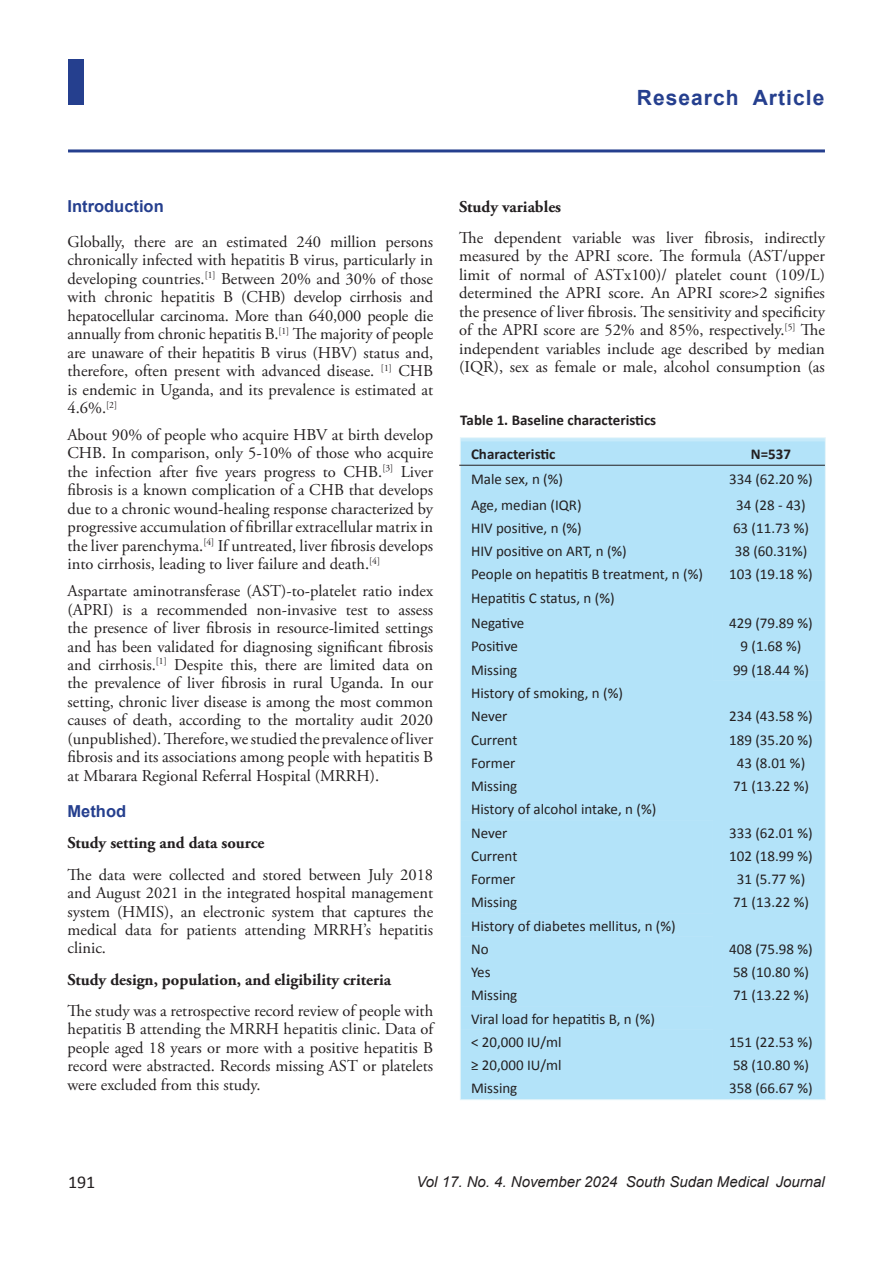
<style>
.page{position:relative;width:893px;height:1263px;background:#fff}
.page>*{position:absolute;margin:0;border:0;box-sizing:border-box;transform-origin:0 0}
.Sidebar{font:700 21px "Arial";letter-spacing:.05em;color:#253f8e}
.t1{font:18px "Calibri";color:#231f20}
.t2{font:16.5px/18.5px "Adobe Garamond Pro";color:#231f20;text-align:justify}
.t3{font:700 16.5px "Adobe Garamond Pro";color:#231f20}
.t4{font:700 16.5px "Arial";color:#253f8e}
.t5{font:15px "Calibri";color:#231f20}
.t6{font:700 15px "Calibri";color:#231f20}
.t7{font:italic 15px "Arial";color:#231f20}
</style>
<div class="page">
<div style="left:68px;top:60px;width:16px;height:45px;background:#253f8e"></div>
<hr style="left:68px;top:149px;width:757px;height:3px;background:#253f8e">
<div style="left:462px;top:441px;width:362px;height:657px;background:#b3e3f9"></div>
<div style="left:713px;top:611px;width:111px;height:70px;background:#b3e3f9"></div>
<div style="left:462px;top:820px;width:251px;height:93px;background:#b3e3f9"></div>
<div style="left:462px;top:936px;width:251px;height:70px;background:#b3e3f9"></div>
<div style="left:462px;top:1029px;width:251px;height:69px;background:#b3e3f9"></div>
<hr style="left:459px;top:465px;width:366px;height:1px;background:#231f20">
<p class="Sidebar" style="left:637px;top:84px;width:189px">Research Article</p>
<p class="t4" style="left:68px;top:195px;width:98px">Introduction</p>
<p class="t2" style="left:68px;top:233px;width:367px">Globally, there are an estimated 240 million persons chronically infected with hepatitis B virus, particularly in developing countries.<sup>[1]</sup> Between 20% and 30% of those with chronic hepatitis B (CHB) develop cirrhosis and hepatocellular carcinoma. More than 640,000 people die annually from chronic hepatitis B.<sup>[1]</sup> The majority of people are unaware of their hepatitis B virus (HBV) status and, therefore, often present with advanced disease. <sup>[1]</sup> CHB is endemic in Uganda, and its prevalence is estimated at 4.6%.<sup>[2]</sup></p>
<p class="t2" style="left:68px;top:426px;width:367px">About 90% of people who acquire HBV at birth develop CHB. In comparison, only 5-10% of those who acquire the infection after five years progress to CHB.<sup>[3]</sup> Liver fibrosis is a known complication of a CHB that develops due to a chronic wound-healing response characterized by progressive accumulation of fibrillar extracellular matrix in the liver parenchyma.<sup>[4]</sup> If untreated, liver fibrosis develops into cirrhosis, leading to liver failure and death.<sup>[4]</sup></p>
<p class="t2" style="left:68px;top:582px;width:367px">Aspartate aminotransferase (AST)-to-platelet ratio index (APRI) is a recommended non-invasive test to assess the presence of liver fibrosis in resource-limited settings and has been validated for diagnosing significant fibrosis and cirrhosis.<sup>[1]</sup> Despite this, there are limited data on the prevalence of liver fibrosis in rural Uganda. In our setting, chronic liver disease is among the most common causes of death, according to the mortality audit 2020 (unpublished). Therefore, we studied the prevalence of liver fibrosis and its associations among people with hepatitis B at Mbarara Regional Referral Hospital (MRRH).</p>
<p class="t4" style="left:68px;top:800px;width:60px">Method</p>
<p class="t3" style="left:68px;top:833px;width:199px">Study setting and data source</p>
<p class="t2" style="left:68px;top:866px;width:367px">The data were collected and stored between July 2018 and August 2021 in the integrated hospital management system (HMIS), an electronic system that captures the medical data for patients attending MRRH’s hepatitis clinic.</p>
<p class="t3" style="left:68px;top:970px;width:325px">Study design, population, and eligibility criteria</p>
<p class="t2" style="left:68px;top:1002px;width:367px">The study was a retrospective record review of people with hepatitis B attending the MRRH hepatitis clinic. Data of people aged 18 years or more with a positive hepatitis B record were abstracted. Records missing AST or platelets were excluded from this study.</p>
<p class="t3" style="left:459px;top:197px;width:103px">Study variables</p>
<p class="t2" style="left:459px;top:229px;width:367px">The dependent variable was liver fibrosis, indirectly measured by the APRI score. The formula (AST/upper limit of normal of ASTx100)/ platelet count (109/L) determined the APRI score. An APRI score&gt;2 signifies the presence of liver fibrosis. The sensitivity and specificity of the APRI score are 52% and 85%, respectively.<sup>[5]</sup> The independent variables include age described by median (IQR), sex as female or male, alcohol consumption (as</p>
<p class="t6" style="left:460px;top:409px;width:197px">Table 1. Baseline characteristics</p>
<p class="t6" style="left:471px;top:443px;width:86px">Characteristic</p>
<p class="t6" style="left:751px;top:443px;width:42px">N=537</p>
<p class="t5" style="left:471px;top:469px;width:94px">Male sex, n (%)</p>
<p class="t5" style="left:729px;top:469px;width:85px">334 (62.20 %)</p>
<p class="t5" style="left:471px;top:494px;width:112px">Age, median (IQR)</p>
<p class="t5" style="left:736px;top:494px;width:71px">34 (28 - 43)</p>
<p class="t5" style="left:471px;top:518px;width:112px">HIV positive, n (%)</p>
<p class="t5" style="left:733px;top:518px;width:78px">63 (11.73 %)</p>
<p class="t5" style="left:471px;top:541px;width:157px">HIV positive on ART, n (%)</p>
<p class="t5" style="left:735px;top:541px;width:74px">38 (60.31%)</p>
<p class="t5" style="left:471px;top:564px;width:233px">People on hepatitis B treatment, n (%)</p>
<p class="t5" style="left:729px;top:564px;width:85px">103 (19.18 %)</p>
<p class="t5" style="left:471px;top:587px;width:145px">Hepatitis C status, n (%)</p>
<p class="t5" style="left:471px;top:613px;width:55px">Negative</p>
<p class="t5" style="left:729px;top:613px;width:85px">429 (79.89 %)</p>
<p class="t5" style="left:471px;top:636px;width:49px">Positive</p>
<p class="t5" style="left:741px;top:636px;width:62px">9 (1.68 %)</p>
<p class="t5" style="left:471px;top:659px;width:48px">Missing</p>
<p class="t5" style="left:733px;top:659px;width:78px">99 (18.44 %)</p>
<p class="t5" style="left:471px;top:683px;width:153px">History of smoking, n (%)</p>
<p class="t5" style="left:471px;top:706px;width:38px">Never</p>
<p class="t5" style="left:729px;top:706px;width:85px">234 (43.58 %)</p>
<p class="t5" style="left:471px;top:729px;width:48px">Current</p>
<p class="t5" style="left:729px;top:729px;width:85px">189 (35.20 %)</p>
<p class="t5" style="left:471px;top:752px;width:46px">Former</p>
<p class="t5" style="left:737px;top:752px;width:70px">43 (8.01 %)</p>
<p class="t5" style="left:471px;top:776px;width:48px">Missing</p>
<p class="t5" style="left:733px;top:776px;width:78px">71 (13.22 %)</p>
<p class="t5" style="left:471px;top:799px;width:187px">History of alcohol intake, n (%)</p>
<p class="t5" style="left:471px;top:822px;width:38px">Never</p>
<p class="t5" style="left:729px;top:822px;width:85px">333 (62.01 %)</p>
<p class="t5" style="left:471px;top:845px;width:48px">Current</p>
<p class="t5" style="left:729px;top:845px;width:85px">102 (18.99 %)</p>
<p class="t5" style="left:471px;top:869px;width:46px">Former</p>
<p class="t5" style="left:737px;top:869px;width:70px">31 (5.77 %)</p>
<p class="t5" style="left:471px;top:892px;width:48px">Missing</p>
<p class="t5" style="left:733px;top:892px;width:78px">71 (13.22 %)</p>
<p class="t5" style="left:471px;top:915px;width:206px">History of diabetes mellitus, n (%)</p>
<p class="t5" style="left:471px;top:938px;width:19px">No</p>
<p class="t5" style="left:729px;top:938px;width:85px">408 (75.98 %)</p>
<p class="t5" style="left:471px;top:962px;width:21px">Yes</p>
<p class="t5" style="left:733px;top:962px;width:78px">58 (10.80 %)</p>
<p class="t5" style="left:471px;top:985px;width:48px">Missing</p>
<p class="t5" style="left:733px;top:985px;width:78px">71 (13.22 %)</p>
<p class="t5" style="left:471px;top:1008px;width:185px">Viral load for hepatitis B, n (%)</p>
<p class="t5" style="left:471px;top:1031px;width:92px">&lt; 20,000 IU/ml</p>
<p class="t5" style="left:729px;top:1031px;width:85px">151 (22.53 %)</p>
<p class="t5" style="left:471px;top:1055px;width:92px">≥ 20,000 IU/ml</p>
<p class="t5" style="left:733px;top:1055px;width:78px">58 (10.80 %)</p>
<p class="t5" style="left:471px;top:1078px;width:48px">Missing</p>
<p class="t5" style="left:729px;top:1078px;width:85px">358 (66.67 %)</p>
<p class="t1" style="left:68px;top:1170px;width:29px">191</p>
<p class="t7" style="left:416px;top:1172px;width:410px">Vol 17. No. 4. November 2024 South Sudan Medical Journal</p>
</div>
